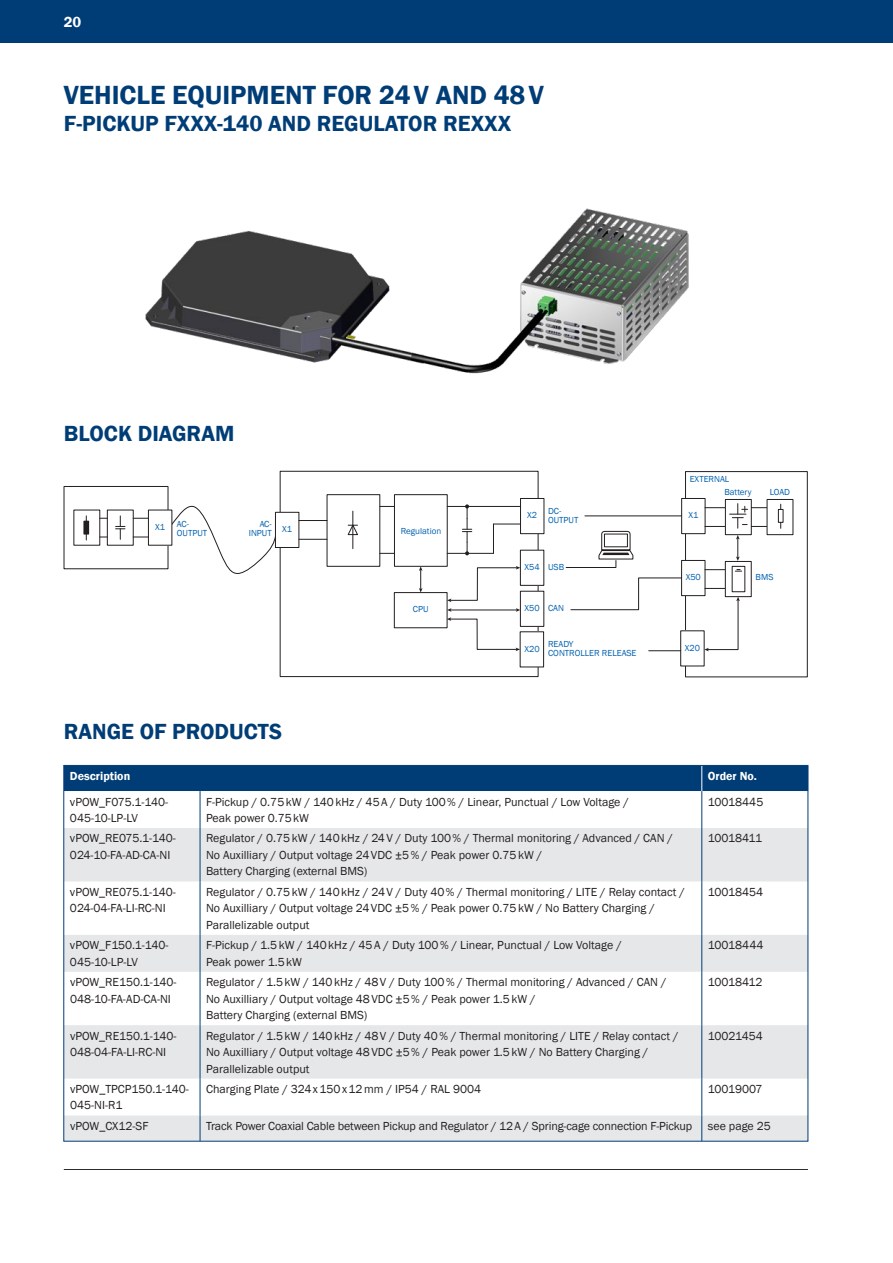
<style>
.page{position:relative;width:893px;height:1263px;background:#fff}
.page>*{position:absolute;margin:0;border:0;box-sizing:border-box;transform-origin:0 0}
.t1{font:600 27px "Franklin Gothic";color:#003d76}
.t2{font:600 22.5px "Franklin Gothic";color:#003d76}
.t3{font:600 15px "Franklin Gothic";color:#fff}
.t4{font:12px/16.5px "Franklin Gothic";color:#231f20}
.t5{font:600 12px "Franklin Gothic";color:#fff}
.t6{font:12px "Franklin Gothic";letter-spacing:-.02em;color:#231f20}
.t7{font:9px/9px "Franklin Gothic";color:#0160ae}
</style>
<div class="page">
<div style="left:0;top:0;width:893px;height:43px;background:#003d76"></div>
<hr style="left:64px;top:1169px;width:744px;height:1px;background:#231f20">
<svg style="left:66px;top:828px;width:740px;height:311px;fill:#e6e7e9"></svg>
<div style="left:66px;top:767px;width:740px;height:24px;background:#003d76"></div>
<hr style="left:200px;top:791px;width:1px;height:37px;background:#003d76">
<hr style="left:702px;top:791px;width:1px;height:37px;background:#003d76">
<hr style="left:200px;top:828px;width:1px;height:53px;background:#003d76">
<hr style="left:702px;top:828px;width:1px;height:53px;background:#003d76">
<hr style="left:200px;top:881px;width:1px;height:54px;background:#003d76">
<hr style="left:702px;top:881px;width:1px;height:54px;background:#003d76">
<hr style="left:200px;top:935px;width:1px;height:37px;background:#003d76">
<hr style="left:702px;top:935px;width:1px;height:37px;background:#003d76">
<hr style="left:200px;top:972px;width:1px;height:53px;background:#003d76">
<hr style="left:702px;top:972px;width:1px;height:53px;background:#003d76">
<hr style="left:200px;top:1025px;width:1px;height:53px;background:#003d76">
<hr style="left:702px;top:1025px;width:1px;height:53px;background:#003d76">
<hr style="left:200px;top:1078px;width:1px;height:37px;background:#003d76">
<hr style="left:702px;top:1078px;width:1px;height:37px;background:#003d76">
<svg style="left:200px;top:1115px;width:1px;height:24px"></svg>
<svg style="left:702px;top:1115px;width:1px;height:24px"></svg>
<svg style="left:167px;top:503px;width:110px;height:71px"></svg>
<div style="left:280px;top:471px;width:258px;height:206px;border:1px solid #231f20"></div>
<div style="left:275px;top:512px;width:24px;height:35px;background:#fff"></div>
<div style="left:275px;top:512px;width:24px;height:36px;border:1px solid #231f20"></div>
<div style="left:520px;top:498px;width:24px;height:36px;background:#fff"></div>
<div style="left:520px;top:498px;width:24px;height:36px;border:1px solid #231f20"></div>
<div style="left:520px;top:550px;width:24px;height:35px;background:#fff"></div>
<div style="left:520px;top:550px;width:24px;height:36px;border:1px solid #231f20"></div>
<div style="left:394px;top:494px;width:53px;height:72px;border:1px solid #231f20"></div>
<hr style="left:447px;top:553px;width:46px;height:1px;background:#231f20">
<svg style="left:462px;top:504px;width:10px;height:51px"></svg>
<svg style="left:493px;top:524px;width:27px;height:29px"></svg>
<svg style="left:347px;top:524px;width:11px;height:11px"></svg>
<hr style="left:353px;top:511px;width:1px;height:38px;background:#231f20">
<svg style="left:299px;top:520px;width:28px;height:1px"></svg>
<svg style="left:299px;top:539px;width:28px;height:1px"></svg>
<svg style="left:380px;top:506px;width:14px;height:1px"></svg>
<svg style="left:380px;top:553px;width:14px;height:1px"></svg>
<hr style="left:447px;top:506px;width:73px;height:1px;background:#231f20">
<div style="left:520px;top:632px;width:24px;height:35px;background:#fff"></div>
<div style="left:520px;top:631px;width:24px;height:36px;border:1px solid #231f20"></div>
<div style="left:394px;top:592px;width:53px;height:36px;border:1px solid #231f20"></div>
<svg style="left:419px;top:566px;width:4px;height:26px"></svg>
<svg style="left:447px;top:566px;width:73px;height:36px"></svg>
<div style="left:520px;top:591px;width:24px;height:35px;background:#fff"></div>
<div style="left:520px;top:591px;width:24px;height:36px;border:1px solid #231f20"></div>
<svg style="left:447px;top:608px;width:73px;height:43px"></svg>
<div style="left:64px;top:486px;width:104px;height:83px;border:1px solid #231f20"></div>
<div style="left:107px;top:510px;width:26px;height:35px;border:1px solid #231f20"></div>
<svg style="left:116px;top:516px;width:9px;height:23px"></svg>
<div style="left:84px;top:521px;width:5px;height:13px;background:#231f20"></div>
<div style="left:148px;top:510px;width:24px;height:35px;background:#fff"></div>
<div style="left:148px;top:510px;width:24px;height:35px;border:1px solid #231f20"></div>
<svg style="left:133px;top:518px;width:15px;height:1px"></svg>
<svg style="left:133px;top:537px;width:15px;height:1px"></svg>
<div style="left:685px;top:471px;width:122px;height:206px;border:1px solid #231f20"></div>
<div style="left:682px;top:498px;width:23px;height:36px;background:#fff"></div>
<div style="left:681px;top:498px;width:24px;height:36px;border:1px solid #231f20"></div>
<hr style="left:705px;top:507px;width:63px;height:1px;background:#231f20">
<hr style="left:705px;top:526px;width:63px;height:1px;background:#231f20">
<div style="left:767px;top:499px;width:26px;height:36px;border:1px solid #231f20"></div>
<div style="left:778px;top:509px;width:5px;height:14px;border:1px solid #231f20"></div>
<div style="left:725px;top:499px;width:26px;height:36px;background:#fff"></div>
<div style="left:725px;top:499px;width:26px;height:36px;border:1px solid #231f20"></div>
<svg style="left:730px;top:504px;width:18px;height:24px"></svg>
<div style="left:682px;top:560px;width:23px;height:36px;background:#fff"></div>
<div style="left:681px;top:560px;width:24px;height:36px;border:1px solid #231f20"></div>
<svg style="left:745px;top:566px;width:1px;height:26px"></svg>
<hr style="left:585px;top:516px;width:97px;height:1px;background:#231f20">
<div style="left:681px;top:631px;width:23px;height:35px;background:#fff"></div>
<div style="left:680px;top:631px;width:24px;height:35px;border:1px solid #231f20"></div>
<svg style="left:704px;top:535px;width:41px;height:116px"></svg>
<svg style="left:570px;top:577px;width:112px;height:33px"></svg>
<hr style="left:649px;top:650px;width:32px;height:1px;background:#231f20">
<svg style="left:566px;top:531px;width:67px;height:37px"></svg>
<img style="left:145px;top:208px;width:544px;height:166px">
<p class="t3" style="left:64px;top:12px;width:19px">20</p>
<h1 class="t1" style="left:64px;top:78px;width:482px">VEHICLE EQUIPMENT FOR 24V AND 48V</h1>
<h2 class="t2" style="left:64px;top:110px;width:449px">F-PICKUP FXXX-140 AND REGULATOR REXXX</h2>
<h2 class="t2" style="left:64px;top:420px;width:172px">BLOCK DIAGRAM</h2>
<p class="t7" style="left:155px;top:523px;width:11px">X1</p>
<p class="t7" style="left:177px;top:519px;width:32px">AC-<br>OUTPUT</p>
<p class="t7" style="left:249px;top:519px;width:25px;text-align:right">AC-<br>INPUT</p>
<p class="t7" style="left:401px;top:526px;width:42px">Regulation</p>
<p class="t7" style="left:282px;top:525px;width:11px">X1</p>
<p class="t7" style="left:413px;top:605px;width:17px">CPU</p>
<h2 class="t2" style="left:64px;top:717px;width:220px">RANGE OF PRODUCTS</h2>
<p class="t7" style="left:724px;top:473px;width:29px;line-height:12.8px;text-indent:-35px">EXTERNAL<br>Battery</p>
<p class="t7" style="left:548px;top:507px;width:32px">DC-<br>OUTPUT</p>
<p class="t7" style="left:527px;top:511px;width:11px">X2</p>
<p class="t7" style="left:688px;top:511px;width:11px">X1</p>
<p class="t7" style="left:770px;top:488px;width:22px">LOAD</p>
<p class="t7" style="left:525px;top:563px;width:17px">X54</p>
<p class="t7" style="left:525px;top:604px;width:17px">X50</p>
<p class="t7" style="left:525px;top:644px;width:17px">X20</p>
<p class="t7" style="left:548px;top:563px;width:18px">USB</p>
<p class="t7" style="left:548px;top:604px;width:17px">CAN</p>
<p class="t7" style="left:548px;top:639px;width:90px">READY<br>CONTROLLER RELEASE</p>
<p class="t7" style="left:686px;top:573px;width:17px">X50</p>
<p class="t7" style="left:685px;top:643px;width:17px">X20</p>
<p class="t7" style="left:756px;top:573px;width:19px">BMS</p>
<p class="t5" style="left:70px;top:769px;width:62px">Description</p>
<p class="t5" style="left:708px;top:769px;width:51px">Order No.</p>
<p class="t4" style="left:70px;top:793px;width:100px">vPOW_F075.1-140-<br>045-10-LP-LV</p>
<p class="t4" style="left:206px;top:793px;width:424px">F-Pickup / 0.75kW / 140kHz / 45A / Duty 100% / Linear, Punctual / Low Voltage /<br>Peak power 0.75kW</p>
<p class="t4" style="left:708px;top:793px;width:57px">10018445</p>
<p class="t4" style="left:70px;top:830px;width:107px">vPOW_RE075.1-140-<br>024-10-FA-AD-CA-NI</p>
<p class="t4" style="left:206px;top:830px;width:468px">Regulator / 0.75kW / 140kHz / 24V / Duty 100% / Thermal monitoring / Advanced / CAN /<br>No Auxilliary / Output voltage 24VDC ±5% / Peak power 0.75kW /<br>Battery Charging (external BMS)</p>
<p class="t6" style="left:708px;top:831px;width:56px">10018411</p>
<p class="t4" style="left:70px;top:884px;width:107px">vPOW_RE075.1-140-<br>024-04-FA-LI-RC-NI</p>
<p class="t4" style="left:206px;top:884px;width:480px">Regulator / 0.75kW / 140kHz / 24V / Duty 40% / Thermal monitoring / LITE / Relay contact /<br>No Auxilliary / Output voltage 24VDC ±5% / Peak power 0.75kW / No Battery Charging /<br>Parallelizable output</p>
<p class="t4" style="left:708px;top:884px;width:57px">10018454</p>
<p class="t4" style="left:70px;top:937px;width:100px">vPOW_F150.1-140-<br>045-10-LP-LV</p>
<p class="t4" style="left:206px;top:937px;width:417px">F-Pickup / 1.5kW / 140kHz / 45A / Duty 100% / Linear, Punctual / Low Voltage /<br>Peak power 1.5kW</p>
<p class="t4" style="left:708px;top:937px;width:57px">10018444</p>
<p class="t4" style="left:70px;top:974px;width:108px">vPOW_RE150.1-140-<br>048-10-FA-AD-CA-NI</p>
<p class="t4" style="left:206px;top:974px;width:462px">Regulator / 1.5kW / 140kHz / 48V / Duty 100% / Thermal monitoring / Advanced / CAN /<br>No Auxilliary / Output voltage 48VDC ±5% / Peak power 1.5kW /<br>Battery Charging (external BMS)</p>
<p class="t4" style="left:708px;top:974px;width:56px">10018412</p>
<p class="t4" style="left:70px;top:1027px;width:108px">vPOW_RE150.1-140-<br>048-04-FA-LI-RC-NI</p>
<p class="t4" style="left:206px;top:1027px;width:474px">Regulator / 1.5kW / 140kHz / 48V / Duty 40% / Thermal monitoring / LITE / Relay contact /<br>No Auxilliary / Output voltage 48VDC ±5% / Peak power 1.5kW / No Battery Charging /<br>Parallelizable output</p>
<p class="t4" style="left:708px;top:1027px;width:57px">10021454</p>
<p class="t4" style="left:70px;top:1081px;width:120px">vPOW_TPCP150.1-140-<br>045-NI-R1</p>
<p class="t4" style="left:206px;top:1081px;width:277px">Charging Plate / 324x150x12mm / IP54 / RAL 9004</p>
<p class="t4" style="left:708px;top:1081px;width:56px">10019007</p>
<p class="t4" style="left:70px;top:1118px;width:80px">vPOW_CX12-SF</p>
<p class="t4" style="left:206px;top:1118px;width:488px">Track Power Coaxial Cable between Pickup and Regulator / 12A / Spring-cage connection F-Pickup</p>
<p class="t4" style="left:708px;top:1118px;width:65px">see page 25</p>
</div>
